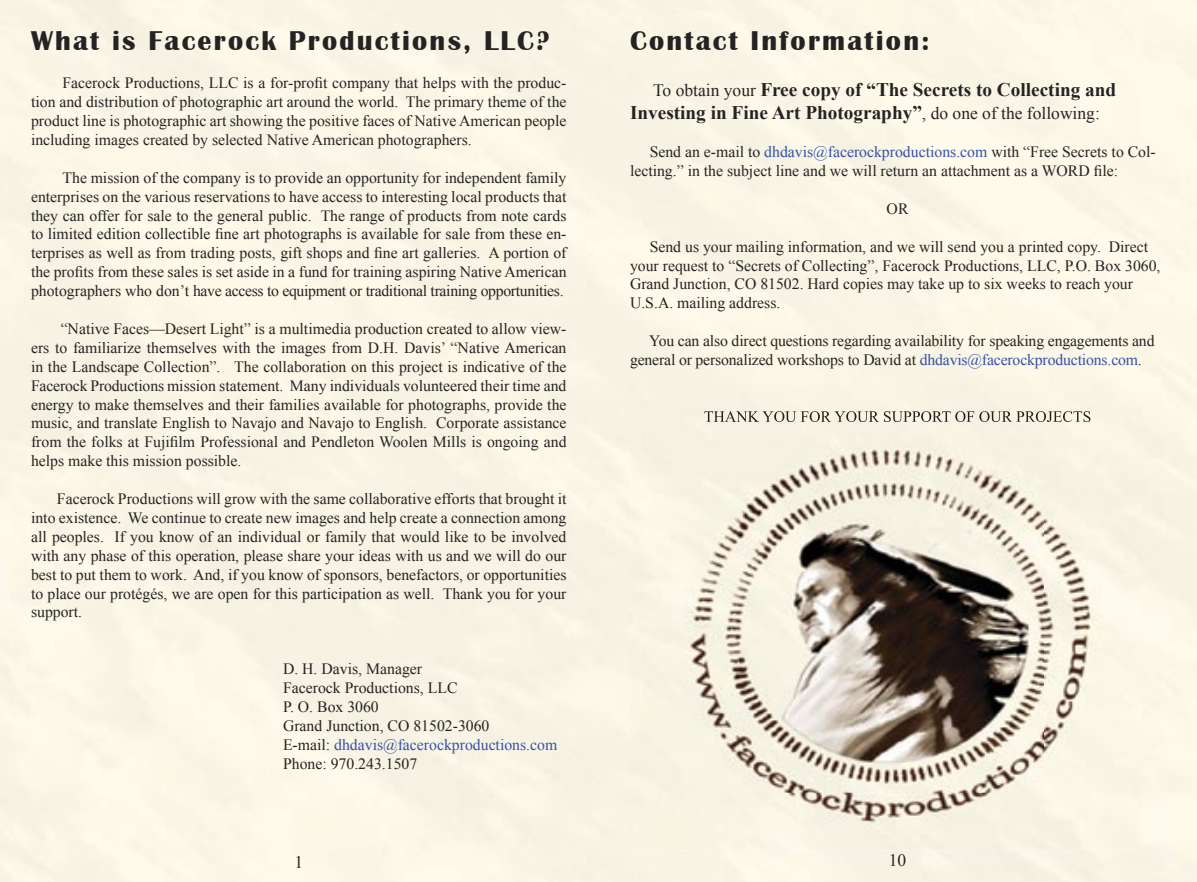
<style>
.page{position:relative;width:1197px;height:882px;background:#fff}
.page>*{position:absolute;margin:0;border:0;box-sizing:border-box;transform-origin:0 0}
.t1{font:700 28px "Britannic";letter-spacing:.08em;color:#252223}
.t2{font:700 19.25px/23.1px "Times New Roman";color:#252223}
.t3{font:17.5px "Times New Roman";color:#252223}
.t4{font:15.75px/18.9px "Times New Roman";color:#252223;text-align:justify}
.s1{color:#3650a7}
.s2{font-weight:400;font-size:17.5px}
</style>
<div class="page">
<img style="left:630px;top:392px;width:534px;height:458px">
<img style="left:704px;top:411px;width:386px;height:11px">
<h1 class="t1" style="left:31px;top:25px;width:520px">What is Facerock Productions, LLC?</h1>
<p class="t4" style="left:31px;top:73px;width:537px;text-indent:32px">Facerock Productions, LLC is a for-profit company that helps with the produc&shy;tion and distribution of photographic art around the world. The primary theme of the product line is photographic art showing the positive faces of Native American people including images created by selected Native American photographers.</p>
<p class="t4" style="left:31px;top:168px;width:537px;text-indent:32px">The mission of the company is to provide an opportunity for independent family enterprises on the various reservations to have access to interesting local products that they can offer for sale to the general public. The range of products from note cards to limited edition collectible fine art photographs is available for sale from these en&shy;terprises as well as from trading posts, gift shops and fine art galleries. A portion of the profits from these sales is set aside in a fund for training aspiring Native American photographers who don’t have access to equipment or traditional training opportunities.</p>
<p class="t4" style="left:31px;top:319px;width:537px;text-indent:30px">“Native Faces—Desert Light” is a multimedia production created to allow view&shy;ers to familiarize themselves with the images from D.H. Davis’ “Native American in the Landscape Collection”. The collaboration on this project is indicative of the Facerock Productions mission statement. Many individuals volunteered their time and energy to make themselves and their families available for photographs, provide the music, and translate English to Navajo and Navajo to English. Corporate assistance from the folks at Fujifilm Professional and Pendleton Woolen Mills is ongoing and helps make this mission possible.</p>
<p class="t4" style="left:31px;top:489px;width:537px;text-indent:26px">Facerock Productions will grow with the same collaborative efforts that brought it into existence. We continue to create new images and help create a connection among all peoples. If you know of an individual or family that would like to be involved with any phase of this operation, please share your ideas with us and we will do our best to put them to work. And, if you know of sponsors, benefactors, or opportunities to place our protégés, we are open for this participation as well. Thank you for your support.</p>
<p class="t4" style="left:283px;top:659px;width:276px;text-align:left">D. H. Davis, Manager<br>Facerock Productions, LLC<br>P. O. Box 3060<br>Grand Junction, CO 81502-3060<br>E-mail: <span class="s1">dhdavis@facerockproductions.com<br></span>Phone: 970.243.1507</p>
<h1 class="t1" style="left:630px;top:25px;width:301px">Contact Information:</h1>
<p class="t2" style="left:630px;top:78px;width:488px;text-indent:23px"><span class="s2">To obtain your</span> Free copy of “The Secrets to Collecting and<br>Investing in Fine Art Photography”<span class="s2">, do one of the following:</span></p>
<p class="t4" style="left:630px;top:142px;width:527px;text-indent:20px">Send an e-mail to <span class="s1">dhdavis@facerockproductions.com</span> with “Free Secrets to Col&shy;lecting.” in the subject line and we will return an attachment as a WORD file:</p>
<p class="t4" style="left:887px;top:199px;width:23px">OR</p>
<p class="t4" style="left:630px;top:237px;width:532px;text-align:left;text-indent:20px">Send us your mailing information, and we will send you a printed copy. Direct your request to “Secrets of Collecting”, Facerock Productions, LLC, P.O. Box 3060, Grand Junction, CO 81502. Hard copies may take up to six weeks to reach your U.S.A. mailing address.</p>
<p class="t4" style="left:630px;top:331px;width:526px;text-indent:19px">You can also direct questions regarding availability for speaking engagements and general or personalized workshops to David at <span class="s1">dhdavis@facerockproductions.com</span>.</p>
<p class="t3" style="left:295px;top:850px;width:10px">1</p>
<p class="t3" style="left:889px;top:849px;width:19px">10</p>
</div>
